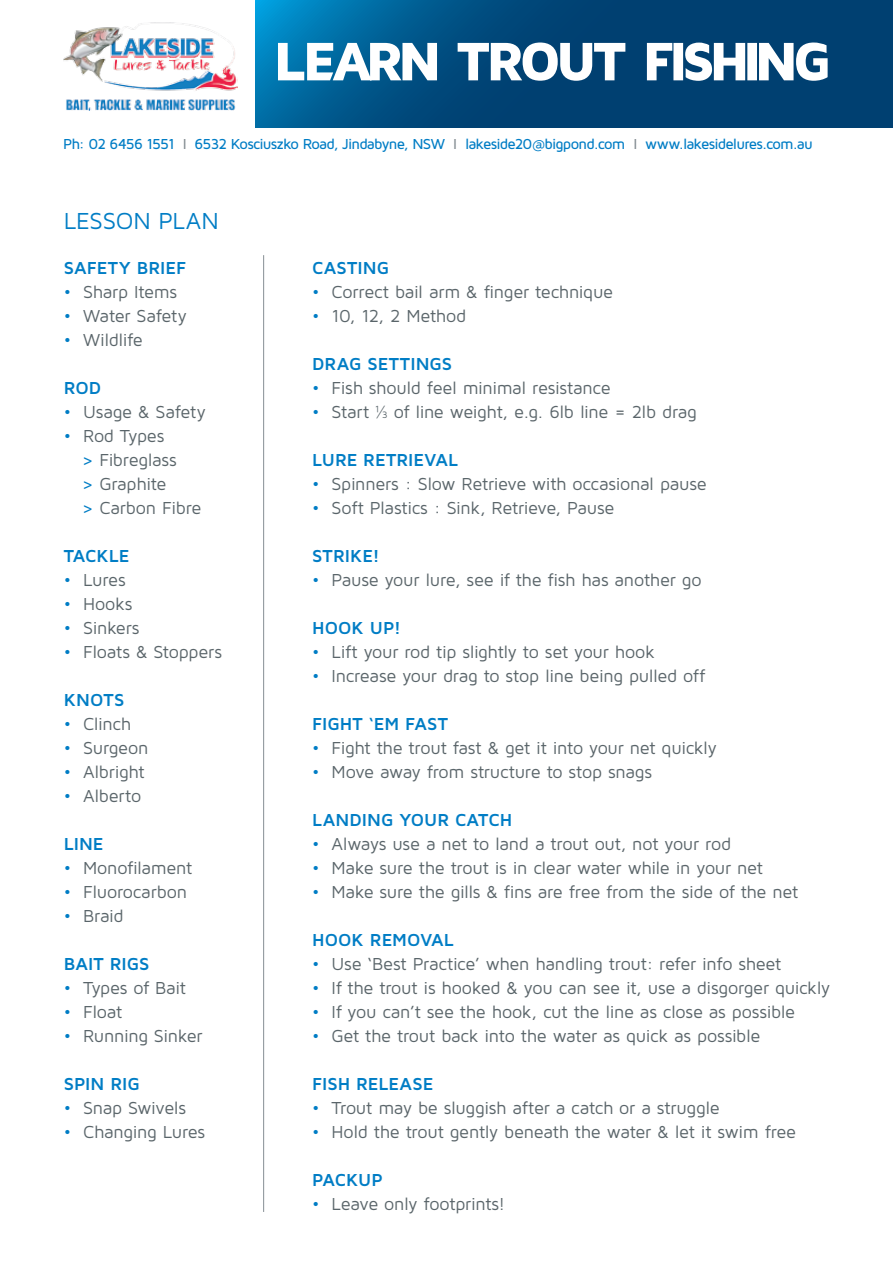
<style>
.page{position:relative;width:893px;height:1263px;background:#fff}
.page>*{position:absolute;margin:0;border:0;box-sizing:border-box;transform-origin:0 0}
.t1{font:24px "Maven Pro";letter-spacing:-.01em;color:#007dc5}
.t2{font:18px/24px "Maven Pro";letter-spacing:-.02em;color:#5a656a}
.t3{font:700 18px "Maven Pro";color:#007dc5}
.t4{font:500 15px "Maven Pro";letter-spacing:-.055em;color:#007dc5}
.s1{color:#868f94}
.s2{color:#007dc5}
</style>
<div class="page">
<svg style="left:255px;top:0;width:638px;height:128px;background:#004c7f"></svg>
<svg style="left:278px;top:43px;width:550px;height:38px"></svg>
<img style="left:63px;top:22px;width:174px;height:88px">
<hr style="left:263px;top:255px;width:1px;height:957px;background:#868f94">
<p class="t4" style="left:63px;top:134px;width:751px">Ph: 02 6456 1551 <span class="s1">I</span> 6532 Kosciuszko Road, Jindabyne, NSW <span class="s1">I</span> lakeside20@bigpond.com <span class="s1">I</span> www.lakesidelures.com.au</p>
<h1 class="t1" style="left:64px;top:206px;width:157px">LESSON PLAN</h1>
<p class="t3" style="left:64px;top:257px;width:124px">SAFETY BRIEF</p>
<p class="t2" style="left:64px;top:279px;width:115px"><span class="s2">•</span> Sharp Items</p>
<p class="t2" style="left:64px;top:303px;width:124px"><span class="s2">•</span> Water Safety</p>
<p class="t2" style="left:64px;top:327px;width:81px"><span class="s2">•</span> Wildlife</p>
<p class="t3" style="left:64px;top:377px;width:39px">ROD</p>
<p class="t2" style="left:64px;top:399px;width:143px"><span class="s2">•</span> Usage &amp; Safety</p>
<p class="t2" style="left:82px;top:423px;width:121px;text-indent:-18px"><span class="s2">•</span> Rod Types<br><span class="s2">&gt;</span> Fibreglass<br><span class="s2">&gt;</span> Graphite<br><span class="s2">&gt;</span> Carbon Fibre</p>
<p class="t3" style="left:64px;top:545px;width:67px">TACKLE</p>
<p class="t2" style="left:64px;top:567px;width:63px"><span class="s2">•</span> Lures</p>
<p class="t2" style="left:64px;top:591px;width:70px"><span class="s2">•</span> Hooks</p>
<p class="t2" style="left:64px;top:615px;width:77px"><span class="s2">•</span> Sinkers</p>
<p class="t2" style="left:64px;top:639px;width:160px"><span class="s2">•</span> Floats &amp; Stoppers</p>
<p class="t3" style="left:64px;top:689px;width:62px">KNOTS</p>
<p class="t2" style="left:64px;top:711px;width:69px"><span class="s2">•</span> Clinch</p>
<p class="t2" style="left:64px;top:735px;width:86px"><span class="s2">•</span> Surgeon</p>
<p class="t2" style="left:64px;top:759px;width:82px"><span class="s2">•</span> Albright</p>
<p class="t2" style="left:64px;top:783px;width:79px"><span class="s2">•</span> Alberto</p>
<p class="t3" style="left:64px;top:833px;width:41px">LINE</p>
<p class="t2" style="left:64px;top:855px;width:130px"><span class="s2">•</span> Monofilament</p>
<p class="t2" style="left:64px;top:879px;width:125px"><span class="s2">•</span> Fluorocarbon</p>
<p class="t2" style="left:64px;top:903px;width:61px"><span class="s2">•</span> Braid</p>
<p class="t3" style="left:64px;top:953px;width:87px">BAIT RIGS</p>
<p class="t2" style="left:64px;top:975px;width:124px"><span class="s2">•</span> Types of Bait</p>
<p class="t2" style="left:64px;top:999px;width:60px"><span class="s2">•</span> Float</p>
<p class="t2" style="left:64px;top:1023px;width:140px"><span class="s2">•</span> Running Sinker</p>
<p class="t3" style="left:64px;top:1072px;width:78px">SPIN RIG</p>
<p class="t2" style="left:64px;top:1095px;width:124px"><span class="s2">•</span> Snap Swivels</p>
<p class="t2" style="left:64px;top:1119px;width:143px"><span class="s2">•</span> Changing Lures</p>
<p class="t3" style="left:312px;top:257px;width:78px">CASTING</p>
<p class="t2" style="left:312px;top:279px;width:302px"><span class="s2">•</span> Correct bail arm &amp; finger technique</p>
<p class="t2" style="left:312px;top:303px;width:156px"><span class="s2">•</span> 10, 12, 2 Method</p>
<p class="t3" style="left:312px;top:353px;width:142px">DRAG SETTINGS</p>
<p class="t2" style="left:312px;top:375px;width:300px"><span class="s2">•</span> Fish should feel minimal resistance</p>
<p class="t2" style="left:312px;top:399px;width:386px"><span class="s2">•</span> Start ⅓ of line weight, e.g. 6lb line = 2lb drag</p>
<p class="t3" style="left:312px;top:449px;width:147px">LURE RETRIEVAL</p>
<p class="t2" style="left:312px;top:471px;width:396px"><span class="s2">•</span> Spinners : Slow Retrieve with occasional pause</p>
<p class="t2" style="left:312px;top:495px;width:304px"><span class="s2">•</span> Soft Plastics : Sink, Retrieve, Pause</p>
<p class="t3" style="left:312px;top:545px;width:69px">STRIKE!</p>
<p class="t2" style="left:312px;top:567px;width:391px"><span class="s2">•</span> Pause your lure, see if the fish has another go</p>
<p class="t3" style="left:312px;top:617px;width:90px">HOOK UP!</p>
<p class="t2" style="left:312px;top:639px;width:344px"><span class="s2">•</span> Lift your rod tip slightly to set your hook</p>
<p class="t2" style="left:312px;top:663px;width:395px"><span class="s2">•</span> Increase your drag to stop line being pulled off</p>
<p class="t3" style="left:312px;top:713px;width:137px">FIGHT ‘EM FAST</p>
<p class="t2" style="left:312px;top:735px;width:406px"><span class="s2">•</span> Fight the trout fast &amp; get it into your net quickly</p>
<p class="t2" style="left:312px;top:759px;width:341px"><span class="s2">•</span> Move away from structure to stop snags</p>
<p class="t3" style="left:312px;top:809px;width:202px">LANDING YOUR CATCH</p>
<p class="t2" style="left:312px;top:831px;width:420px"><span class="s2">•</span> Always use a net to land a trout out, not your rod</p>
<p class="t2" style="left:312px;top:855px;width:452px"><span class="s2">•</span> Make sure the trout is in clear water while in your net</p>
<p class="t2" style="left:312px;top:879px;width:488px"><span class="s2">•</span> Make sure the gills &amp; fins are free from the side of the net</p>
<p class="t3" style="left:312px;top:929px;width:143px">HOOK REMOVAL</p>
<p class="t2" style="left:312px;top:951px;width:471px"><span class="s2">•</span> Use ‘Best Practice’ when handling trout: refer info sheet</p>
<p class="t2" style="left:312px;top:975px;width:519px"><span class="s2">•</span> If the trout is hooked &amp; you can see it, use a disgorger quickly</p>
<p class="t2" style="left:312px;top:999px;width:484px"><span class="s2">•</span> If you can’t see the hook, cut the line as close as possible</p>
<p class="t2" style="left:312px;top:1023px;width:450px"><span class="s2">•</span> Get the trout back into the water as quick as possible</p>
<p class="t3" style="left:312px;top:1073px;width:123px">FISH RELEASE</p>
<p class="t2" style="left:312px;top:1095px;width:409px"><span class="s2">•</span> Trout may be sluggish after a catch or a struggle</p>
<p class="t2" style="left:312px;top:1119px;width:486px"><span class="s2">•</span> Hold the trout gently beneath the water &amp; let it swim free</p>
<p class="t3" style="left:312px;top:1169px;width:72px">PACKUP</p>
<p class="t2" style="left:312px;top:1191px;width:194px"><span class="s2">•</span> Leave only footprints!</p>
</div>
